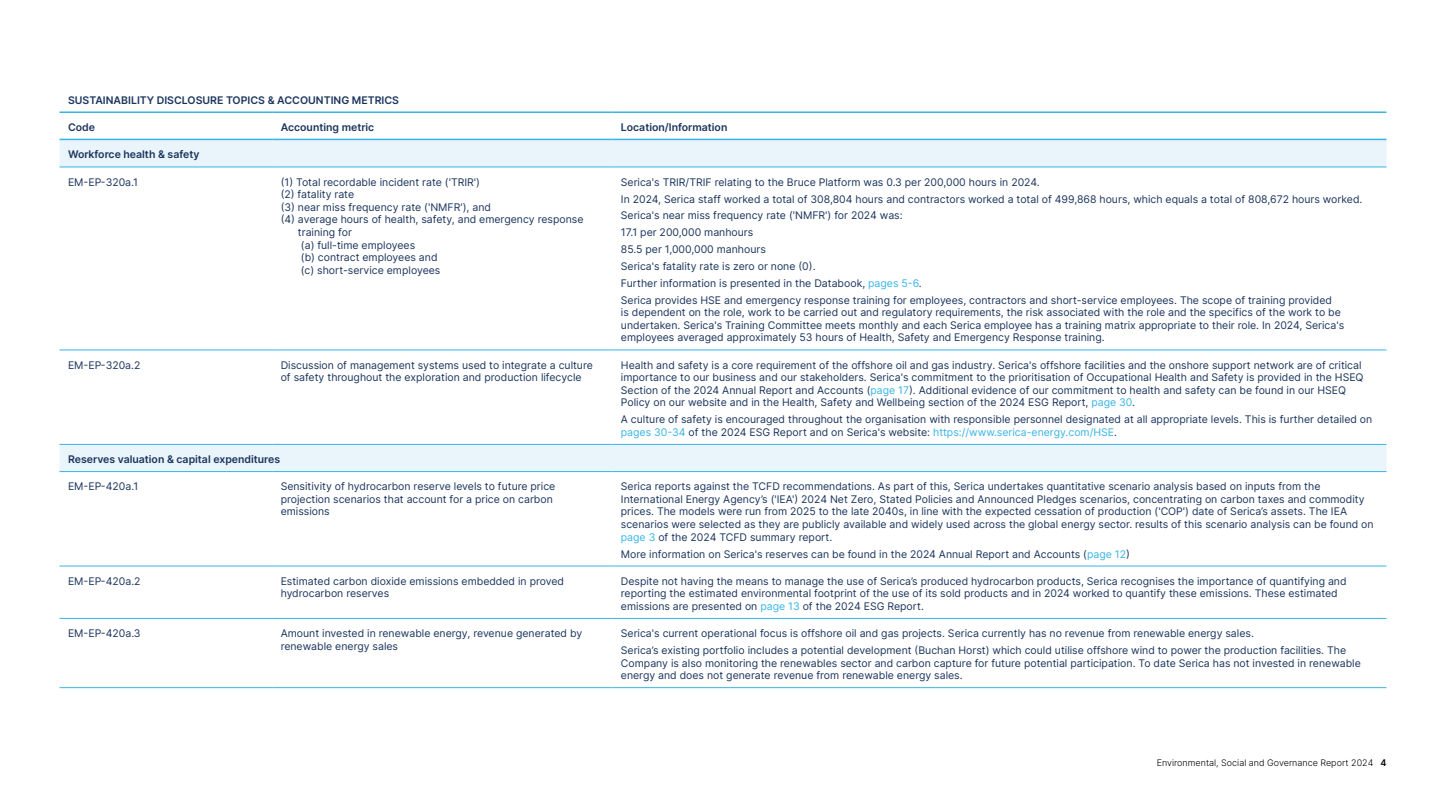
<style>
.page{position:relative;width:1446px;height:808px;background:#fff}
.page>*{position:absolute;margin:0;border:0;box-sizing:border-box;transform-origin:0 0}
.t1{font:10.5px/12.6px "Inter";color:#1b355d}
.t2{font:600 10.5px "Inter";color:#1b355d}
.t3{font:300 9px "Inter";color:#000}
.s1{color:#37b4e5}
.s2{font-weight:600}
</style>
<div class="page">
<svg style="left:60px;top:140px;width:1326px;height:331px"></svg>
<hr style="left:60px;top:139px;width:212px;height:1px;background:#37b4e5">
<hr style="left:272px;top:139px;width:340px;height:1px;background:#37b4e5">
<hr style="left:612px;top:139px;width:774px;height:1px;background:#37b4e5">
<hr style="left:60px;top:618px;width:212px;height:1px;background:#37b4e5">
<hr style="left:272px;top:618px;width:340px;height:1px;background:#37b4e5">
<hr style="left:612px;top:618px;width:774px;height:1px;background:#37b4e5">
<hr style="left:60px;top:167px;width:212px;height:1px;background:#37b4e5">
<hr style="left:272px;top:167px;width:340px;height:1px;background:#37b4e5">
<hr style="left:612px;top:167px;width:774px;height:1px;background:#37b4e5">
<hr style="left:60px;top:350px;width:212px;height:1px;background:#37b4e5">
<hr style="left:272px;top:350px;width:340px;height:1px;background:#37b4e5">
<hr style="left:612px;top:350px;width:774px;height:1px;background:#37b4e5">
<hr style="left:60px;top:444px;width:212px;height:1px;background:#37b4e5">
<hr style="left:272px;top:444px;width:340px;height:1px;background:#37b4e5">
<hr style="left:612px;top:444px;width:774px;height:1px;background:#37b4e5">
<hr style="left:60px;top:471px;width:212px;height:1px;background:#37b4e5">
<hr style="left:272px;top:471px;width:340px;height:1px;background:#37b4e5">
<hr style="left:612px;top:471px;width:774px;height:1px;background:#37b4e5">
<hr style="left:60px;top:566px;width:212px;height:1px;background:#37b4e5">
<hr style="left:272px;top:566px;width:340px;height:1px;background:#37b4e5">
<hr style="left:612px;top:566px;width:774px;height:1px;background:#37b4e5">
<hr style="left:60px;top:687px;width:212px;height:1px;background:#37b4e5">
<hr style="left:272px;top:687px;width:340px;height:1px;background:#37b4e5">
<hr style="left:612px;top:687px;width:774px;height:1px;background:#37b4e5">
<hr style="left:60px;top:111px;width:212px;height:2px;background:#37b4e5">
<hr style="left:272px;top:111px;width:340px;height:2px;background:#37b4e5">
<hr style="left:612px;top:111px;width:774px;height:2px;background:#37b4e5">
<p class="t2" style="left:68px;top:92px;width:332px">SUSTAINABILITY DISCLOSURE TOPICS &amp; ACCOUNTING METRICS</p>
<p class="t2" style="left:68px;top:119px;width:29px">Code</p>
<p class="t2" style="left:281px;top:119px;width:95px">Accounting metric</p>
<p class="t2" style="left:621px;top:119px;width:108px">Location/Information</p>
<p class="t2" style="left:68px;top:147px;width:133px">Workforce health &amp; safety</p>
<p class="t1" style="left:68px;top:175px;width:72px">EM-EP-320a.1</p>
<p class="t1" style="left:281px;top:175px;width:201px">(1) Total recordable incident rate ('TRIR')</p>
<p class="t1" style="left:281px;top:188px;width:75px">(2) fatality rate</p>
<p class="t1" style="left:281px;top:200px;width:212px">(3) near miss frequency rate ('NMFR'), and</p>
<p class="t1" style="left:281px;top:213px;width:304px">(4) average hours of health, safety, and emergency response</p>
<p class="t1" style="left:298px;top:226px;width:55px">training for</p>
<p class="t1" style="left:301px;top:238px;width:116px">(a) full-time employees</p>
<p class="t1" style="left:301px;top:251px;width:138px">(b) contract employees and</p>
<p class="t1" style="left:301px;top:263px;width:141px">(c) short-service employees</p>
<p class="t1" style="left:621px;top:173px;width:743px;line-height:16.8px">Serica's TRIR/TRIF relating to the Bruce Platform was 0.3 per 200,000 hours in 2024.<br>In 2024, Serica staff worked a total of 308,804 hours and contractors worked a total of 499,868 hours, which equals a total of 808,672 hours worked.<br>Serica's near miss frequency rate ('NMFR') for 2024 was:<br>17.1 per 200,000 manhours<br>85.5 per 1,000,000 manhours<br>Serica's fatality rate is zero or none (0).<br>Further information is presented in the Databook, <span class="s1">pages 5-6</span>.<br>Serica provides HSE and emergency response training for employees, contractors and short-service employees. The scope of training provided</p>
<p class="t1" style="left:621px;top:306px;width:725px">is dependent on the role, work to be carried out and regulatory requirements, the risk associated with the role and the specifics of the work to be undertaken. Serica's Training Committee meets monthly and each Serica employee has a training matrix appropriate to their role. In 2024, Serica's employees averaged approximately 53 hours of Health, Safety and Emergency Response training.</p>
<p class="t1" style="left:68px;top:358px;width:74px">EM-EP-320a.2</p>
<p class="t1" style="left:281px;top:358px;width:314px">Discussion of management systems used to integrate a culture of safety throughout the exploration and production lifecycle</p>
<p class="t1" style="left:621px;top:358px;width:744px">Health and safety is a core requirement of the offshore oil and gas industry. Serica's offshore facilities and the onshore support network are of critical importance to our business and our stakeholders. Serica's commitment to the prioritisation of Occupational Health and Safety is provided in the HSEQ Section of the 2024 Annual Report and Accounts (<span class="s1">page 17</span>). Additional evidence of our commitment to health and safety can be found in our HSEQ Policy on our website and in the Health, Safety and Wellbeing section of the 2024 ESG Report, <span class="s1">page 30</span>.</p>
<p class="t1" style="left:621px;top:413px;width:753px">A culture of safety is encouraged throughout the organisation with responsible personnel designated at all appropriate levels. This is further detailed on <span class="s1">pages 30-34</span> of the 2024 ESG Report and on Serica's website: <span class="s1">https://www.serica-energy.com/HSE</span>.</p>
<p class="t2" style="left:68px;top:452px;width:214px">Reserves valuation &amp; capital expenditures</p>
<p class="t1" style="left:68px;top:480px;width:72px">EM-EP-420a.1</p>
<p class="t1" style="left:281px;top:480px;width:276px">Sensitivity of hydrocarbon reserve levels to future price projection scenarios that account for a price on carbon emissions</p>
<p class="t1" style="left:621px;top:480px;width:754px">Serica reports against the TCFD recommendations. As part of this, Serica undertakes quantitative scenario analysis based on inputs from the International Energy Agency’s ('IEA') 2024 Net Zero, Stated Policies and Announced Pledges scenarios, concentrating on carbon taxes and commodity prices. The models were run from 2025 to the late 2040s, in line with the expected cessation of production ('COP') date of Serica’s assets. The IEA scenarios were selected as they are publicly available and widely used across the global energy sector. results of this scenario analysis can be found on <span class="s1">page 3</span> of the 2024 TCFD summary report.</p>
<p class="t1" style="left:621px;top:547px;width:510px">More information on Serica's reserves can be found in the 2024 Annual Report and Accounts (<span class="s1">page 12</span>)</p>
<p class="t1" style="left:68px;top:574px;width:74px">EM-EP-420a.2</p>
<p class="t1" style="left:281px;top:574px;width:285px">Estimated carbon dioxide emissions embedded in proved hydrocarbon reserves</p>
<p class="t1" style="left:621px;top:574px;width:727px">Despite not having the means to manage the use of Serica’s produced hydrocarbon products, Serica recognises the importance of quantifying and reporting the estimated environmental footprint of the use of its sold products and in 2024 worked to quantify these emissions. These estimated emissions are presented on <span class="s1">page 13</span> of the 2024 ESG Report.</p>
<p class="t1" style="left:68px;top:627px;width:74px">EM-EP-420a.3</p>
<p class="t1" style="left:281px;top:627px;width:303px">Amount invested in renewable energy, revenue generated by renewable energy sales</p>
<p class="t1" style="left:621px;top:625px;width:727px;line-height:16.8px">Serica's current operational focus is offshore oil and gas projects. Serica currently has no revenue from renewable energy sales.<br>Serica’s existing portfolio includes a potential development (Buchan Horst) which could utilise offshore wind to power the production facilities. The</p>
<p class="t1" style="left:621px;top:656px;width:741px">Company is also monitoring the renewables sector and carbon capture for future potential participation. To date Serica has not invested in renewable energy and does not generate revenue from renewable energy sales.</p>
<p class="t3" style="left:1157px;top:756px;width:231px">Environmental, Social and Governance Report 2024 <span class="s2">4</span></p>
</div>
